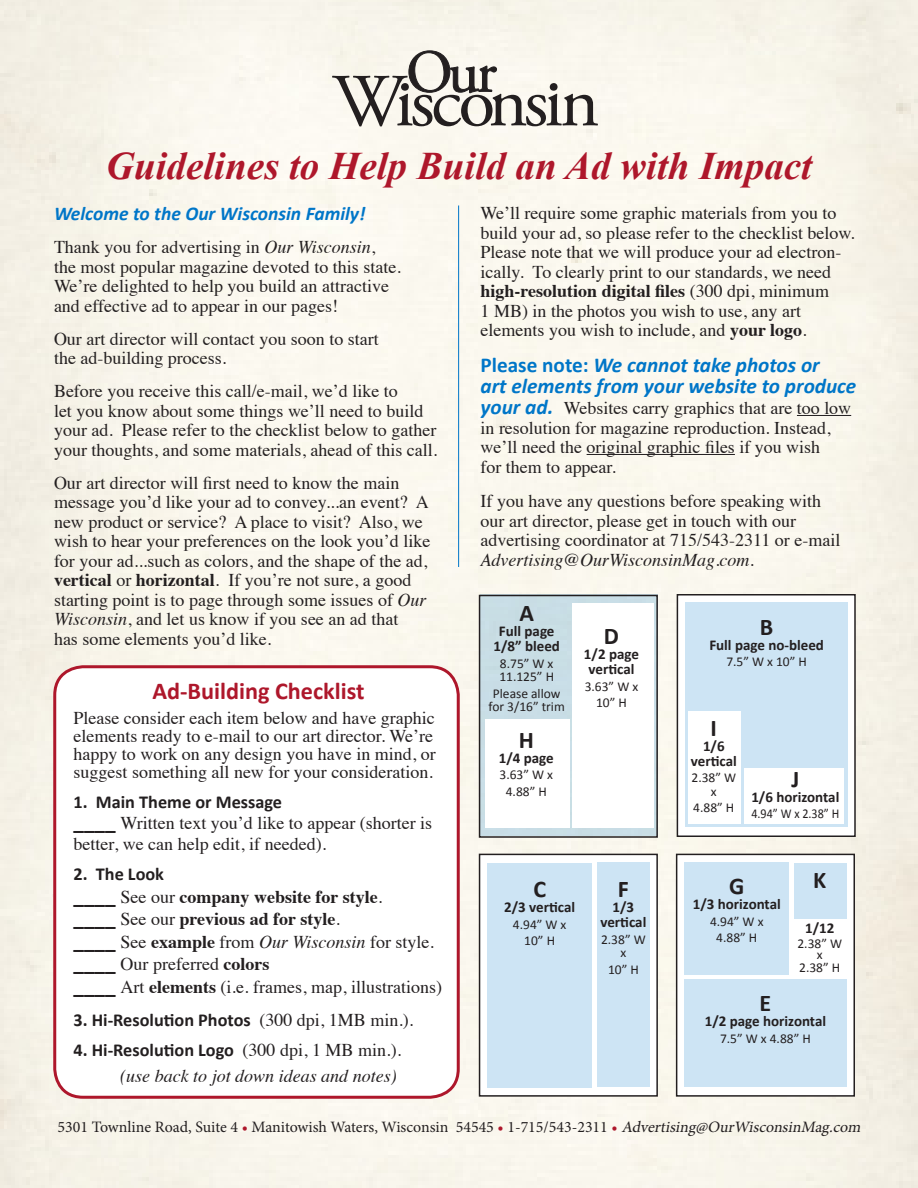
<style>
.page{position:relative;width:918px;height:1188px;background:#fff}
.page>*{position:absolute;margin:0;border:0;box-sizing:border-box;transform-origin:0 0}
.t1{font:italic 700 39px "Times New Roman";color:#ae172b}
.t2{font:700 24.3px "Calibri";color:#ae172b}
.t3{font:700 24px "Calibri";color:#231f20}
.t4{font:italic 700 21.3px/21px "Calibri";color:#0076c8}
.t5{font:italic 700 19.5px "Calibri";color:#0076c8}
.t6{font:700 18.3px "Calibri";color:#231f20}
.t7{font:18px/19.5px "Times";color:#231f20}
.t8{font:700 18px "Times";color:#231f20}
.t9{font:italic 18px "Times";color:#231f20}
.t10{font:17.85px/19.5px "Times";color:#231f20}
.t11{font:15.9px "Minion Pro";color:#231f20}
.t12{font:700 15px/15px "Calibri";color:#231f20;text-align:center}
.t13{font:13.5px "Calibri";color:#231f20}
.t14{font:13.5px "Calibri";color:#231f20;scale:.9 1}
.s1{font-style:italic}
.s2{font-weight:700}
.s3{font-family:"Calibri";font-weight:700;font-size:21.3px}
.s4{font-family:"Calibri";font-size:21.3px}
.s5{font-weight:400}
.s6{font-family:"Times";font-weight:400;font-size:18px}
.s7{font-style:normal}
.s8{font-family:"Calibri";font-weight:700;font-style:italic;font-size:21.3px;color:#0076c8}
.s9{color:#ae172b}
</style>
<div class="page">
<img style="left:0;top:0;width:918px;height:1188px">
<hr style="left:458px;top:206px;width:1px;height:361px;background:#0076c8">
<div style="left:480px;top:854px;width:177px;height:242px;background:#fff"></div>
<div style="left:479px;top:854px;width:179px;height:243px;border:2px solid #231f20"></div>
<div style="left:677px;top:854px;width:177px;height:242px;background:#fff"></div>
<div style="left:676px;top:854px;width:179px;height:243px;border:2px solid #231f20"></div>
<div style="left:684px;top:979px;width:163px;height:107px;background:#cde4f4"></div>
<div style="left:684px;top:862px;width:105px;height:112px;background:#cde4f4"></div>
<div style="left:487px;top:863px;width:105px;height:224px;background:#cde4f4"></div>
<div style="left:597px;top:862px;width:53px;height:224px;background:#cde4f4"></div>
<div style="left:794px;top:863px;width:53px;height:55px;background:#cde4f4"></div>
<div style="left:480px;top:595px;width:178px;height:241px;background:#c8dde5"></div>
<div style="left:677px;top:595px;width:178px;height:241px;background:#fff"></div>
<div style="left:677px;top:594px;width:179px;height:243px;border:2px solid #231f20"></div>
<div style="left:479px;top:595px;width:179px;height:243px;border:2px solid #231f20"></div>
<div style="left:686px;top:602px;width:162px;height:225px;background:#cde4f4"></div>
<div style="left:744px;top:769px;width:100px;height:55px;background:#fff"></div>
<div style="left:688px;top:712px;width:53px;height:112px;background:#fff"></div>
<div style="left:572px;top:603px;width:81px;height:225px;background:#fff"></div>
<div style="left:485px;top:719px;width:84px;height:109px;background:#fff"></div>
<hr style="left:797px;top:415px;width:54px;height:1px;background:#231f20">
<hr style="left:587px;top:454px;width:148px;height:1px;background:#231f20">
<div style="left:55px;top:667px;width:403px;height:430px;background:#fff;border-radius:28px"></div>
<div style="left:53px;top:665px;width:407px;height:434px;border:3px solid #ae172b;border-radius:28px"></div>
<svg style="left:332px;top:51px;width:266px;height:75px"></svg>
<p class="t1" style="left:106px;top:139px;width:708px">Guidelines to Help Build an Ad with Impact</p>
<p class="t5" style="left:54px;top:201px;width:313px">Welcome to the Our Wisconsin Family!</p>
<p class="t7" style="left:54px;top:236px;width:348px">Thank you for advertising in <span class="s1">Our Wisconsin</span>, the most popular magazine devoted to this state.<br>We’re delighted to help you build an attractive and effective ad to appear in our pages!</p>
<p class="t7" style="left:54px;top:327px;width:326px">Our art director will contact you soon to start the ad-building process.</p>
<p class="t7" style="left:54px;top:380px;width:385px">Before you receive this call/e-mail, we’d like to<br>let you know about some things we’ll need to build your ad. Please refer to the checklist below to gather your thoughts, and some materials, ahead of this call.</p>
<p class="t7" style="left:54px;top:471px;width:378px">Our art director will first need to know the main message you’d like your ad to convey...an event? A new product or service? A place to visit? Also, we wish to hear your preferences on the look you’d like for your ad...such as colors, and the shape of the ad, <span class="s2">vertical</span> or <span class="s2">horizontal</span>. If you’re not sure, a good starting point is to page through some issues of <span class="s1">Our Wisconsin</span>, and let us know if you see an ad that<br>has some elements you’d like.</p>
<p class="t2" style="left:152px;top:676px;width:214px">Ad-Building Checklist</p>
<p class="t7" style="left:74px;top:707px;width:364px;line-height:18px">Please consider each item below and have graphic elements ready to e-mail to our art director. We’re happy to work on any design you have in mind, or suggest something all new for your consideration.</p>
<p class="t6" style="left:74px;top:790px;width:210px">1. Main Theme or Message</p>
<p class="t7" style="left:74px;top:811px;width:360px;line-height:21px"><span class="s3">____</span> Written text you’d like to appear (shorter is better, we can help edit, if needed).</p>
<p class="t6" style="left:74px;top:862px;width:92px">2. The Look</p>
<p class="t8" style="left:74px;top:879px;width:310px"><span class="s4">____</span> <span class="s5">See our</span> company website for style<span class="s5">.</span></p>
<p class="t8" style="left:74px;top:902px;width:268px"><span class="s4">____</span> <span class="s5">See our</span> previous ad for style<span class="s5">.</span></p>
<p class="t7" style="left:74px;top:930px;width:362px"><span class="s3">____</span> See <span class="s2">example</span> from <span class="s1">Our Wisconsin</span> for style.</p>
<p class="t7" style="left:74px;top:953px;width:198px"><span class="s3">____</span> Our preferred <span class="s2">colors</span></p>
<p class="t7" style="left:74px;top:975px;width:370px"><span class="s3">____</span> Art <span class="s2">elements</span> (i.e. frames, map, illustrations)</p>
<p class="t6" style="left:74px;top:1008px;width:341px">3. Hi-Resolution Photos <span class="s6">(300 dpi, 1MB min.).</span></p>
<p class="t6" style="left:74px;top:1038px;width:329px">4. Hi-Resolution Logo <span class="s6">(300 dpi, 1 MB min.).</span></p>
<p class="t9" style="left:120px;top:1060px;width:278px">(use back to jot down ideas and notes)</p>
<p class="t7" style="left:481px;top:202px;width:376px">We’ll require some graphic materials from you to build your ad, so please refer to the checklist below.<br>Please note that we will produce your ad electron&shy;ically. To clearly print to our standards, we need <span class="s2">high-resolution digital files</span> (300 dpi, minimum<br>1 MB) in the photos you wish to use, any art elements you wish to include, and <span class="s2">your logo</span>.</p>
<p class="t4" style="left:481px;top:355px;width:377px"><span class="s7">Please note:</span> We cannot take photos or<br>art elements from your website to produce</p>
<p class="t10" style="left:481px;top:397px;width:372px"><span class="s8">your ad.</span> Websites carry graphics that are too low in resolution for magazine reproduction. Instead, we’ll need the original graphic files if you wish<br>for them to appear.</p>
<p class="t7" style="left:481px;top:490px;width:361px">If you have any questions before speaking with our art director, please get in touch with our advertising coordinator at 715/543-2311 or e-mail <span class="s1">Advertising@OurWisconsinMag.com.</span></p>
<p class="t3" style="left:519px;top:598px;width:16px">A</p>
<p class="t12" style="left:499px;top:624px;width:57px">Full page</p>
<p class="t12" style="left:493px;top:639px;width:68px">1/8” bleed</p>
<p class="t13" style="left:500px;top:654px;width:55px">8.75” W x</p>
<p class="t13" style="left:499px;top:668px;width:56px">11.125” H</p>
<p class="t13" style="left:493px;top:684px;width:69px">Please allow</p>
<p class="t13" style="left:489px;top:698px;width:78px">for 3/16” trim</p>
<p class="t3" style="left:519px;top:725px;width:17px">H</p>
<p class="t12" style="left:499px;top:750px;width:56px">1/4 page</p>
<p class="t13" style="left:500px;top:766px;width:55px">3.63” W x</p>
<p class="t13" style="left:506px;top:783px;width:43px">4.88” H</p>
<p class="t3" style="left:604px;top:621px;width:17px">D</p>
<p class="t12" style="left:584px;top:647px;width:56px">1/2 page</p>
<p class="t12" style="left:589px;top:662px;width:47px">vertical</p>
<p class="t13" style="left:585px;top:678px;width:55px">3.63” W x</p>
<p class="t13" style="left:596px;top:694px;width:32px">10” H</p>
<p class="t3" style="left:533px;top:874px;width:14px">C</p>
<p class="t12" style="left:504px;top:900px;width:72px">2/3 vertical</p>
<p class="t13" style="left:513px;top:916px;width:55px">4.94” W x</p>
<p class="t13" style="left:524px;top:932px;width:32px">10” H</p>
<p class="t3" style="left:618px;top:874px;width:13px">F</p>
<p class="t12" style="left:600px;top:900px;width:47px">1/3 vertical</p>
<p class="t13" style="left:601px;top:931px;width:46px">2.38” W</p>
<p class="t13" style="left:620px;top:944px;width:7px">x</p>
<p class="t13" style="left:608px;top:961px;width:32px">10” H</p>
<p class="t3" style="left:760px;top:611px;width:15px">B</p>
<p class="t12" style="left:709px;top:637px;width:116px">Full page no-bleed</p>
<p class="t13" style="left:726px;top:653px;width:82px">7.5” W x 10” H</p>
<p class="t3" style="left:711px;top:712px;width:8px">I</p>
<p class="t12" style="left:691px;top:738px;width:47px">1/6 vertical</p>
<p class="t13" style="left:692px;top:769px;width:46px">2.38” W</p>
<p class="t13" style="left:711px;top:783px;width:7px">x</p>
<p class="t13" style="left:693px;top:799px;width:43px">4.88” H</p>
<p class="t3" style="left:791px;top:763px;width:9px">J</p>
<p class="t12" style="left:751px;top:789px;width:90px">1/6 horizontal</p>
<p class="t14" style="left:751px;top:805px;width:99px">4.94” W x 2.38” H</p>
<p class="t3" style="left:729px;top:871px;width:17px">G</p>
<p class="t12" style="left:693px;top:897px;width:90px">1/3 horizontal</p>
<p class="t13" style="left:710px;top:913px;width:55px">4.94” W x</p>
<p class="t13" style="left:716px;top:929px;width:43px">4.88” H</p>
<p class="t3" style="left:813px;top:865px;width:15px">K</p>
<p class="t12" style="left:805px;top:921px;width:31px">1/12</p>
<p class="t13" style="left:797px;top:935px;width:46px">2.38” W</p>
<p class="t13" style="left:817px;top:946px;width:7px">x</p>
<p class="t13" style="left:799px;top:959px;width:43px">2.38” H</p>
<p class="t3" style="left:760px;top:988px;width:13px">E</p>
<p class="t12" style="left:705px;top:1014px;width:123px">1/2 page horizontal</p>
<p class="t13" style="left:720px;top:1030px;width:92px">7.5” W x 4.88” H</p>
<p class="t11" style="left:58px;top:1116px;width:808px">5301 Townline Road, Suite 4 <span class="s9">•</span> Manitowish Waters, Wisconsin 54545 <span class="s9">•</span> 1-715/543-2311 <span class="s9">•</span> <span class="s1">Advertising@OurWisconsinMag.com</span></p>
</div>
